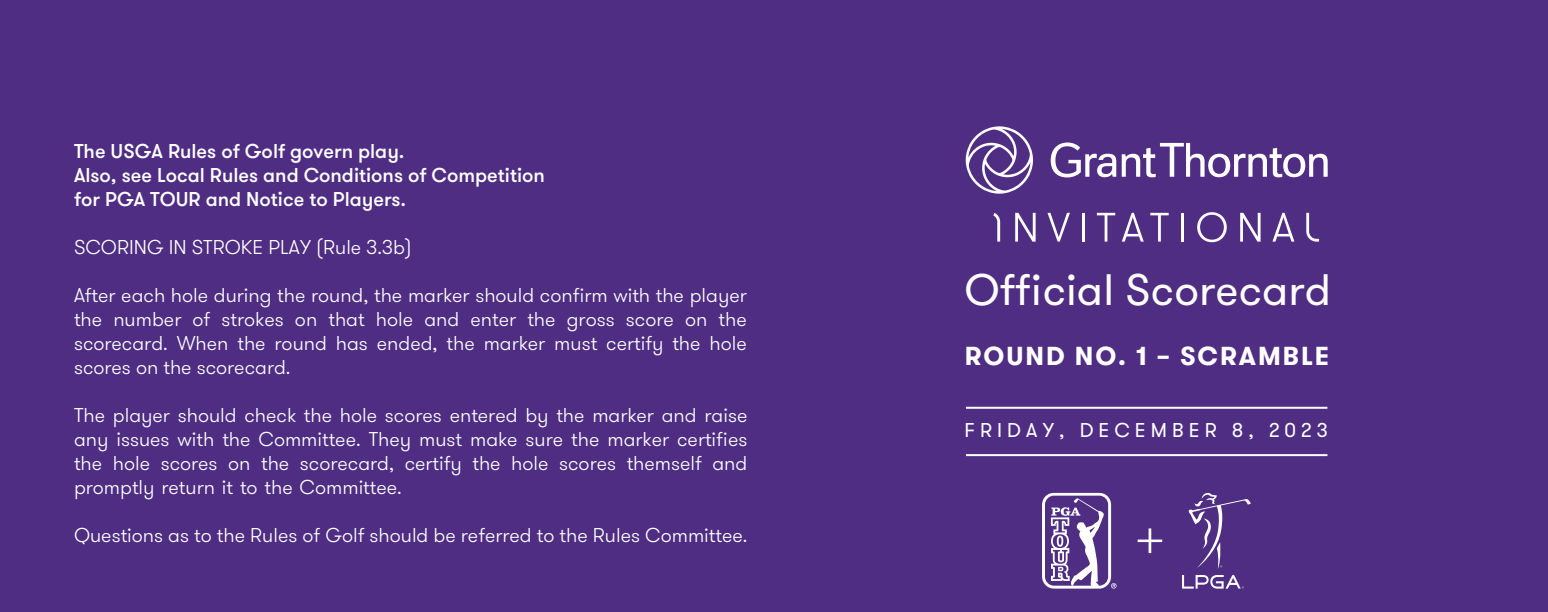
<style>
.page{position:relative;width:1548px;height:612px;background:#4f2d83}
.page>*{position:absolute;margin:0;border:0;box-sizing:border-box;transform-origin:0 0}
.t1{font:44px "GT Walsheim";letter-spacing:.005em;color:#fff}
.t2{font:700 26px "GT Walsheim";letter-spacing:.075em;color:#fff}
.t3{font:300 20px/24px "GT Walsheim";color:#fff;text-align:justify}
.t4{font:500 20px/24px "GT Walsheim";color:#fff}
.t5{font:20px "GT Walsheim";letter-spacing:.25em;color:#fff}
</style>
<div class="page">
<svg style="left:1051px;top:143px;width:277px;height:34px"></svg>
<svg style="left:966px;top:126px;width:67px;height:68px"></svg>
<svg style="left:1015px;top:213px;width:21px;height:29px"></svg>
<svg style="left:1047px;top:213px;width:23px;height:29px"></svg>
<hr style="left:1082px;top:213px;width:3px;height:29px;background:#fff">
<svg style="left:1097px;top:213px;width:18px;height:29px"></svg>
<svg style="left:1122px;top:213px;width:22px;height:29px"></svg>
<svg style="left:1150px;top:213px;width:19px;height:29px"></svg>
<hr style="left:1181px;top:213px;width:3px;height:29px;background:#fff">
<svg style="left:1197px;top:212px;width:30px;height:30px"></svg>
<svg style="left:1240px;top:213px;width:21px;height:29px"></svg>
<svg style="left:1272px;top:213px;width:22px;height:29px"></svg>
<svg style="left:1306px;top:213px;width:13px;height:29px"></svg>
<svg style="left:993px;top:213px;width:7px;height:29px"></svg>
<hr style="left:966px;top:407px;width:361px;height:2px;background:#fff">
<hr style="left:966px;top:454px;width:361px;height:2px;background:#fff">
<svg style="left:1042px;top:493px;width:75px;height:96px"></svg>
<svg style="left:1182px;top:492px;width:69px;height:97px"></svg>
<svg style="left:1138px;top:528px;width:24px;height:25px"></svg>
<p class="t4" style="left:74px;top:139px;width:472px">The USGA Rules of Golf govern play.<br>Also, see Local Rules and Conditions of Competition for PGA TOUR and Notice to Players.</p>
<p class="t3" style="left:74px;top:235px;width:339px">SCORING IN STROKE PLAY (Rule 3.3b)</p>
<p class="t3" style="left:74px;top:283px;width:674px">After each hole during the round, the marker should confirm with the player the number of strokes on that hole and enter the gross score on the scorecard. When the round has ended, the marker must certify the hole scores on the scorecard.</p>
<p class="t3" style="left:74px;top:403px;width:675px">The player should check the hole scores entered by the marker and raise any issues with the Committee. They must make sure the marker certifies the hole scores on the scorecard, certify the hole scores themself and promptly return it to the Committee.</p>
<p class="t3" style="left:74px;top:523px;width:675px">Questions as to the Rules of Golf should be referred to the Rules Committee.</p>
<h1 class="t1" style="left:964px;top:262px;width:368px">Official Scorecard</h1>
<h2 class="t2" style="left:965px;top:339px;width:366px">ROUND NO. 1 – SCRAMBLE</h2>
<p class="t5" style="left:964px;top:417px;width:365px">FRIDAY, DECEMBER 8, 2023</p>
</div>
